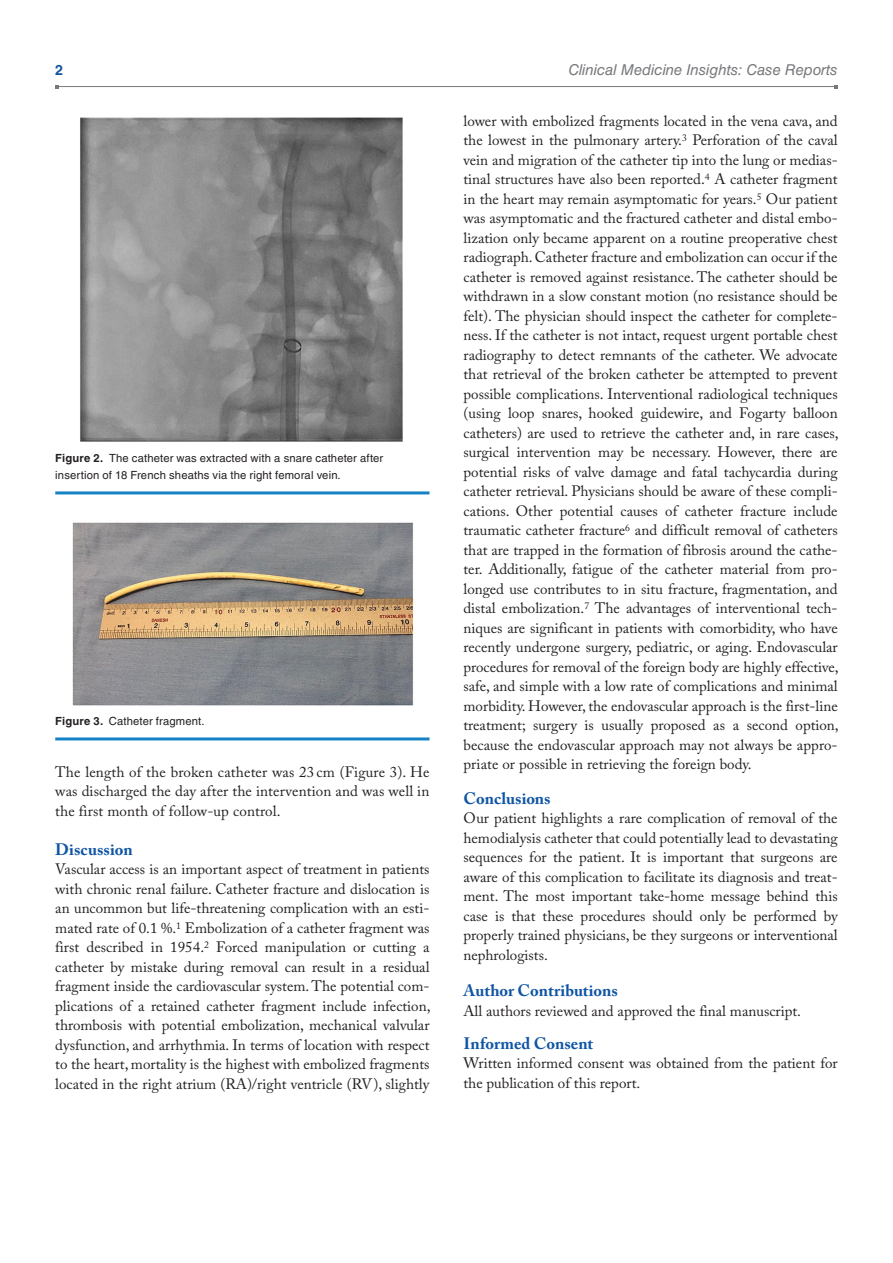
<style>
.page{position:relative;width:893px;height:1263px;background:#fff}
.page>*{position:absolute;margin:0;border:0;box-sizing:border-box;transform-origin:0 0}
.t1{font:700 16.5px "Adobe Caslon Pro";color:#1055a4}
.t2{font:15px/19.5px "Adobe Caslon Pro";color:#231f20;text-align:justify}
.t3{font:italic 15px "Helvetica LT Std";letter-spacing:-.005em;color:#76787b}
.t4{font:700 14.25px "Helvetica LT Std";color:#1055a4}
.t5{font:11.25px/16.5px "Helvetica LT Std";letter-spacing:.015em;color:#231f20}
.s1{font-weight:700}
</style>
<div class="page">
<hr style="left:57px;top:86px;width:779px;height:1px;background:#76787b">
<hr style="left:55px;top:737px;width:374px;height:3px;background:#1582c5">
<img style="left:72px;top:522px;width:342px;height:184px">
<hr style="left:55px;top:491px;width:374px;height:3px;background:#1582c5">
<img style="left:80px;top:117px;width:323px;height:325px">
<p class="t4" style="left:55px;top:61px;width:9px">2</p>
<p class="t3" style="left:568px;top:61px;width:271px">Clinical Medicine Insights: Case Reports</p>
<p class="t5" style="left:55px;top:450px;width:330px"><span class="s1">Figure 2.</span> The catheter was extracted with a snare catheter after insertion of 18 French sheaths via the right femoral vein.</p>
<p class="t5" style="left:55px;top:712px;width:151px"><span class="s1">Figure 3.</span> Catheter fragment.</p>
<p class="t2" style="left:55px;top:762px;width:376px">The length of the broken catheter was 23 cm (Figure 3). He was discharged the day after the intervention and was well in the first month of follow-up control.</p>
<p class="t1" style="left:55px;top:839px;width:79px">Discussion</p>
<p class="t2" style="left:55px;top:859px;width:377px">Vascular access is an important aspect of treatment in patients with chronic renal failure. Catheter fracture and dislocation is an uncommon but life-threatening complication with an esti&shy;mated rate of 0.1 %.<sup>1</sup> Embolization of a catheter fragment was first described in 1954.<sup>2</sup> Forced manipulation or cutting a catheter by mistake during removal can result in a residual fragment inside the cardiovascular system. The potential com&shy;plications of a retained catheter fragment include infection, thrombosis with potential embolization, mechanical valvular dysfunction, and arrhythmia. In terms of location with respect to the heart, mortality is the highest with embolized fragments located in the right atrium (RA)/right ventricle (RV), slightly</p>
<p class="t2" style="left:463px;top:111px;width:377px">lower with embolized fragments located in the vena cava, and the lowest in the pulmonary artery.<sup>3</sup> Perforation of the caval vein and migration of the catheter tip into the lung or medias&shy;tinal structures have also been reported.<sup>4</sup> A catheter fragment in the heart may remain asymptomatic for years.<sup>5</sup> Our patient was asymptomatic and the fractured catheter and distal embo&shy;lization only became apparent on a routine preoperative chest radiograph. Catheter fracture and embolization can occur if the catheter is removed against resistance. The catheter should be withdrawn in a slow constant motion (no resistance should be felt). The physician should inspect the catheter for complete&shy;ness. If the catheter is not intact, request urgent portable chest radiography to detect remnants of the catheter. We advocate that retrieval of the broken catheter be attempted to prevent possible complications. Interventional radiological techniques (using loop snares, hooked guidewire, and Fogarty balloon catheters) are used to retrieve the catheter and, in rare cases, surgical intervention may be necessary. However, there are potential risks of valve damage and fatal tachycardia during catheter retrieval. Physicians should be aware of these compli&shy;cations. Other potential causes of catheter fracture include traumatic catheter fracture<sup>6</sup> and difficult removal of catheters that are trapped in the formation of fibrosis around the cathe&shy;ter. Additionally, fatigue of the catheter material from pro&shy;longed use contributes to in situ fracture, fragmentation, and distal embolization.<sup>7</sup> The advantages of interventional tech&shy;niques are significant in patients with comorbidity, who have recently undergone surgery, pediatric, or aging. Endovascular procedures for removal of the foreign body are highly effective, safe, and simple with a low rate of complications and minimal morbidity. However, the endovascular approach is the first-line treatment; surgery is usually proposed as a second option, because the endovascular approach may not always be appro&shy;priate or possible in retrieving the foreign body.</p>
<p class="t1" style="left:463px;top:788px;width:89px">Conclusions</p>
<p class="t2" style="left:463px;top:808px;width:376px">Our patient highlights a rare complication of removal of the hemodialysis catheter that could potentially lead to devastating sequences for the patient. It is important that surgeons are aware of this complication to facilitate its diagnosis and treat&shy;ment. The most important take-home message behind this case is that these procedures should only be performed by properly trained physicians, be they surgeons or interventional nephrologists.</p>
<p class="t1" style="left:463px;top:981px;width:156px">Author Contributions</p>
<p class="t2" style="left:463px;top:1001px;width:339px">All authors reviewed and approved the final manuscript.</p>
<p class="t1" style="left:463px;top:1033px;width:131px">Informed Consent</p>
<p class="t2" style="left:463px;top:1053px;width:376px">Written informed consent was obtained from the patient for the publication of this report.</p>
</div>
